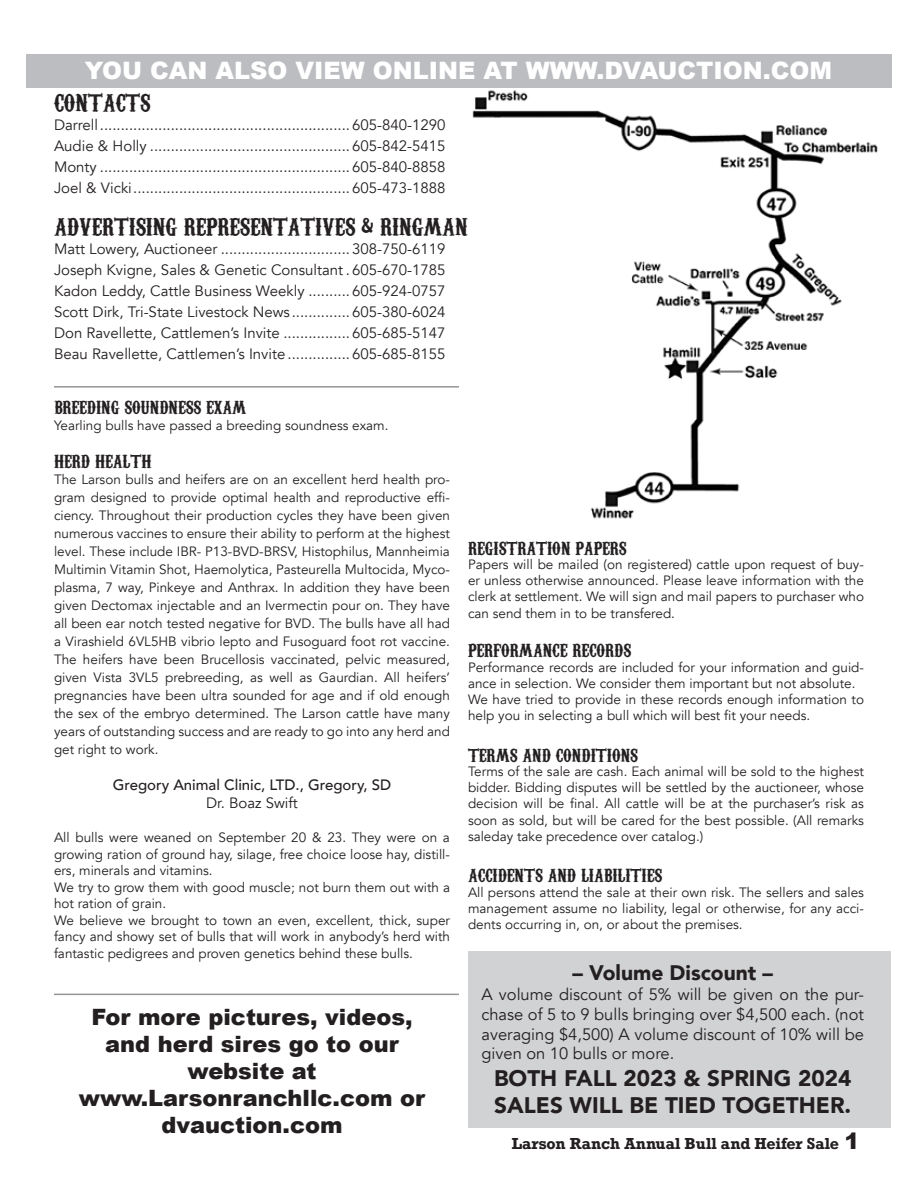
<style>
.page{position:relative;width:918px;height:1188px;background:#fff}
.page>*{position:absolute;margin:0;border:0;box-sizing:border-box;transform-origin:0 0}
.t1{font:24px "Carnivalee Freakshow";color:#231f20}
.t2{font:900 24px "Arial";color:#fff}
.t3{font:900 22.5px/27px "Arial";color:#231f20;text-align:center}
.t4{font:900 22.5px/27px "Avenir";color:#231f20}
.t5{font:900 21px "Avenir";color:#231f20}
.t6{font:18px "Carnivalee Freakshow";color:#231f20}
.t7{font:16.5px/19.8px "Avenir";color:#231f20;text-align:justify}
.t8{font:15px/21px "Avenir";color:#231f20;text-align:justify}
.t9{font:700 15px "Rockwell";color:#231f20}
.t10{font:500 15px "Avenir";color:#231f20}
.t11{font:13.5px/18px "Avenir";color:#231f20;text-align:justify}
.s1{font-family:"Arial";font-weight:900;font-size:22.5px}
</style>
<div class="page">
<img style="left:435px;top:87px;width:456px;height:432px">
<div style="left:468px;top:951px;width:423px;height:177px;background:#d1d2d4"></div>
<div style="left:26px;top:54px;width:865px;height:33px;background:#bcbdc0"></div>
<hr style="left:54px;top:386px;width:405px;height:2px;background:#939598">
<hr style="left:54px;top:994px;width:405px;height:1px;background:#939598">
<h1 class="t2" style="left:85px;top:53px;width:749px">YOU CAN ALSO VIEW ONLINE AT WWW.DVAUCTION.COM</h1>
<h1 class="t1" style="left:54px;top:88px;width:98px">CONTACTS</h1>
<p class="t8" style="left:54px;top:115px;width:393px">Darrell............................................................605-840-1290<br>Audie &amp; Holly ................................................605-842-5415<br>Monty ............................................................605-840-8858<br>Joel &amp; Vicki....................................................605-473-1888</p>
<h1 class="t1" style="left:54px;top:211px;width:415px">ADVERTISING REPRESENTATIVES &amp; RINGMAN</h1>
<p class="t8" style="left:54px;top:238px;width:393px">Matt Lowery, Auctioneer ...............................308-750-6119<br>Joseph Kvigne, Sales &amp; Genetic Consultant .605-670-1785<br>Kadon Leddy, Cattle Business Weekly ..........605-924-0757<br>Scott Dirk, Tri-State Livestock News..............605-380-6024<br>Don Ravellette, Cattlemen’s Invite ................605-685-5147<br>Beau Ravellette, Cattlemen’s Invite...............605-685-8155</p>
<h3 class="t6" style="left:54px;top:395px;width:194px">BREEDING SOUNDNESS EXAM</h3>
<p class="t11" style="left:54px;top:416px;width:336px">Yearling bulls have passed a breeding soundness exam.</p>
<h3 class="t6" style="left:54px;top:449px;width:99px">HERD HEALTH</h3>
<p class="t11" style="left:54px;top:470px;width:398px">The Larson bulls and heifers are on an excellent herd health pro&shy;gram designed to provide optimal health and reproductive effi&shy;ciency. Throughout their production cycles they have been given numerous vaccines to ensure their ability to perform at the highest level. These include IBR- P13-BVD-BRSV, Histophilus, Mannheimia Multimin Vitamin Shot, Haemolytica, Pasteurella Multocida, Myco&shy;plasma, 7 way, Pinkeye and Anthrax. In addition they have been given Dectomax injectable and an Ivermectin pour on. They have all been ear notch tested negative for BVD. The bulls have all had a Virashield 6VL5HB vibrio lepto and Fusoguard foot rot vaccine.<br>The heifers have been Brucellosis vaccinated, pelvic measured, given Vista 3VL5 prebreeding, as well as Gaurdian. All heifers’ pregnancies have been ultra sounded for age and if old enough the sex of the embryo determined. The Larson cattle have many years of outstanding success and are ready to go into any herd and get right to work.</p>
<p class="t10" style="left:113px;top:771px;width:280px">Gregory Animal Clinic, LTD., Gregory, SD</p>
<p class="t8" style="left:206px;top:792px;width:93px">Dr. Boaz Swift</p>
<p class="t11" style="left:54px;top:830px;width:398px;line-height:16.5px;text-align:left">All bulls were weaned on September 20 &amp; 23. They were on a growing ration of ground hay, silage, free choice loose hay, distill&shy;ers, minerals and vitamins.<br>We try to grow them with good muscle; not burn them out with a hot ration of grain.<br>We believe we brought to town an even, excellent, thick, super fancy and showy set of bulls that will work in anybody’s herd with fantastic pedigrees and proven genetics behind these bulls.</p>
<h2 class="t3" style="left:79px;top:1002px;width:348px">For more pictures, videos, and herd sires go to our website at www.Larsonranchllc.com or dvauction.com</h2>
<h3 class="t6" style="left:468px;top:536px;width:160px">REGISTRATION PAPERS</h3>
<p class="t11" style="left:468px;top:556px;width:398px;line-height:16.2px">Papers will be mailed (on registered) cattle upon request of buy&shy;er unless otherwise announced. Please leave information with the clerk at settlement. We will sign and mail papers to purchaser who can send them in to be transfered.</p>
<h3 class="t6" style="left:468px;top:639px;width:165px">PERFORMANCE RECORDS</h3>
<p class="t11" style="left:468px;top:659px;width:398px;line-height:16.2px;text-align:left">Performance records are included for your information and guid&shy;ance in selection. We consider them important but not absolute.<br>We have tried to provide in these records enough information to help you in selecting a bull which will best fit your needs.</p>
<h3 class="t6" style="left:468px;top:743px;width:171px">TERMS AND CONDITIONS</h3>
<p class="t11" style="left:468px;top:763px;width:398px;line-height:16.2px">Terms of the sale are cash. Each animal will be sold to the highest bidder. Bidding disputes will be settled by the auctioneer, whose decision will be final. All cattle will be at the purchaser’s risk as soon as sold, but will be cared for the best possible. (All remarks saleday take precedence over catalog.)</p>
<h3 class="t6" style="left:468px;top:864px;width:196px">ACCIDENTS AND LIABILITIES</h3>
<p class="t11" style="left:468px;top:884px;width:398px;line-height:16.2px">All persons attend the sale at their own risk. The sellers and sales management assume no liability, legal or otherwise, for any acci&shy;dents occurring in, on, or about the premises.</p>
<h3 class="t5" style="left:572px;top:955px;width:202px">– Volume Discount –</h3>
<p class="t7" style="left:482px;top:985px;width:384px">A volume discount of 5% will be given on the pur&shy;chase of 5 to 9 bulls bringing over $4,500 each. (not averaging $4,500) A volume discount of 10% will be given on 10 bulls or more.</p>
<h2 class="t4" style="left:494px;top:1064px;width:359px">BOTH FALL 2023 &amp; SPRING 2024<br>SALES WILL BE TIED TOGETHER.</h2>
<p class="t9" style="left:512px;top:1134px;width:349px">Larson Ranch Annual Bull and Heifer Sale <span class="s1">1</span></p>
</div>
